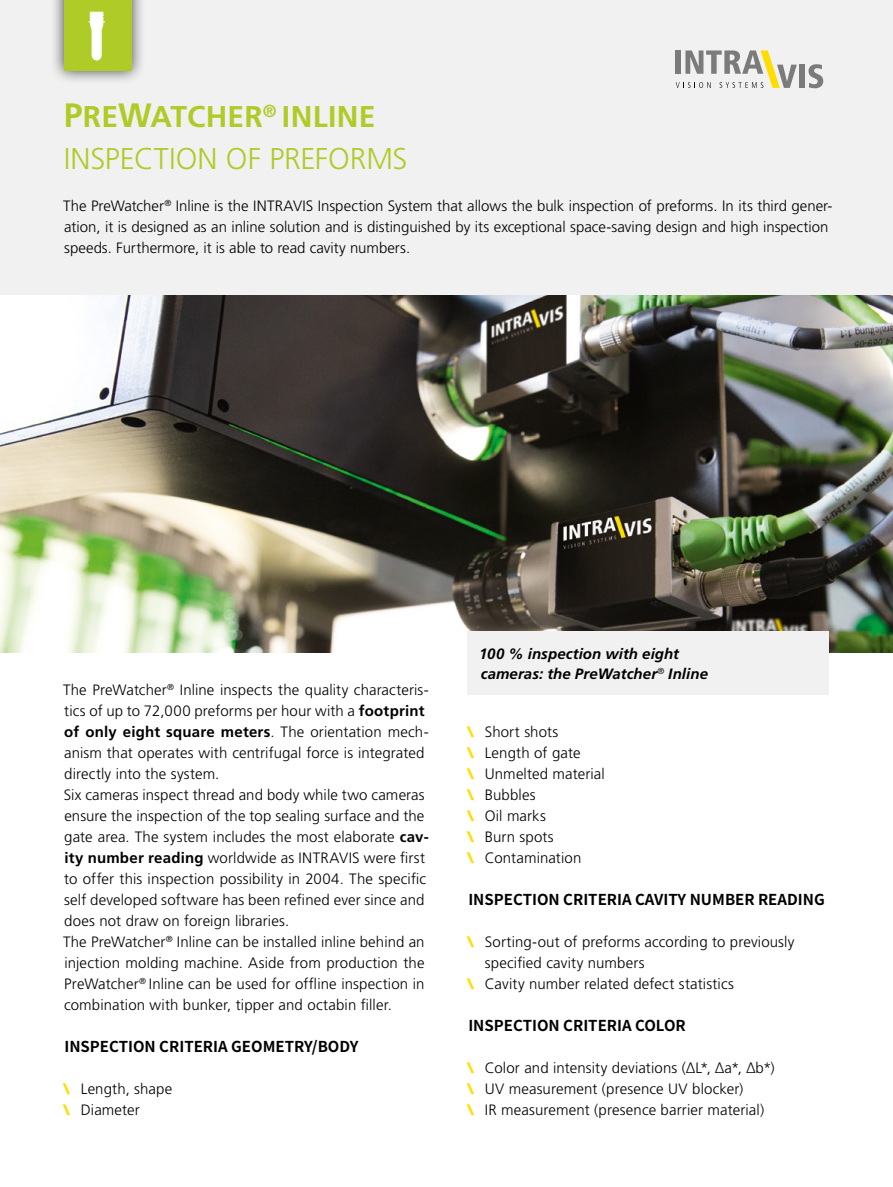
<style>
.page{position:relative;width:893px;height:1187px;background:#fff}
.page>*{position:absolute;margin:0;border:0;box-sizing:border-box;transform-origin:0 0}
.t1{font:300 30px/42px "Frutiger LT Std";letter-spacing:-.005em;color:#afcb27}
.t2{font:300 15px/21px "Frutiger LT Std";letter-spacing:.005em;color:#000}
.t3{font:700 15px "Source Han Sans JP";color:#000}
.t4{font:italic 700 15px/19.5px "Frutiger LT Std";letter-spacing:.005em;color:#000}
.s1{font-weight:700;font-size:33.75px}
.s2{font-weight:700}
.s3{font-weight:900;color:#fd0}
</style>
<div class="page">
<div style="left:0;top:0;width:893px;height:295px;background:#f1f1f1"></div>
<svg style="left:676px;top:50px;width:121px;height:38px"></svg>
<div style="left:799px;top:65px;width:6px;height:23px;background:#7c7b7b"></div>
<svg style="left:808px;top:64px;width:15px;height:24px"></svg>
<img style="left:0;top:295px;width:893px;height:357px">
<div style="left:50px;top:0;width:95px;height:84px;background:#000;opacity:.75"></div>
<div style="left:64px;top:0;width:67px;height:71px;background:#afcb27"></div>
<svg style="left:88px;top:12px;width:17px;height:49px"></svg>
<div style="left:468px;top:631px;width:361px;height:63px;background:#f1f1f1"></div>
<h1 class="t1" style="left:64px;top:96px;width:345px"><span class="s1">P</span><span class="s2">RE</span><span class="s1">W</span><span class="s2">ATCHER</span><sup>®</sup> <span class="s2">INLINE<br></span>INSPECTION OF PREFORMS</h1>
<p class="t2" style="left:63px;top:196px;width:771px">The PreWatcher<sup>®</sup> Inline is the INTRAVIS Inspection System that allows the bulk inspection of preforms. In its third gener&shy;ation, it is designed as an inline solution and is distinguished by its exceptional space-saving design and high inspection speeds. Furthermore, it is able to read cavity numbers.</p>
<p class="t2" style="left:63px;top:679px;width:367px">The PreWatcher<sup>®</sup> Inline inspects the quality characteris&shy;tics of up to 72,000 preforms per hour with a <span class="s2">footprint of only eight square meters</span>. The orientation mech&shy;anism that operates with centrifugal force is integrated directly into the system.<br>Six cameras inspect thread and body while two cameras ensure the inspection of the top sealing surface and the gate area. The system includes the most elaborate <span class="s2">cav&shy;ity number reading</span> worldwide as INTRAVIS were first to offer this inspection possibility in 2004. The specific self developed software has been refined ever since and does not draw on foreign libraries.<br>The PreWatcher<sup>®</sup> Inline can be installed inline behind an injection molding machine. Aside from production the PreWatcher<sup>®</sup> Inline can be used for offline inspection in combination with bunker, tipper and octabin filler.</p>
<p class="t3" style="left:64px;top:1037px;width:296px">INSPECTION CRITERIA GEOMETRY/BODY</p>
<p class="t2" style="left:64px;top:1078px;width:110px"><span class="s3">\</span> Length, shape <span class="s3">\</span> Diameter</p>
<p class="t4" style="left:479px;top:644px;width:230px">100 % inspection with eight cameras: the PreWatcher<sup>®</sup> Inline</p>
<p class="t2" style="left:468px;top:721px;width:139px"><span class="s3">\</span> Short shots<br><span class="s3">\</span> Length of gate<br><span class="s3">\</span> Unmelted material <span class="s3">\</span> Bubbles<br><span class="s3">\</span> Oil marks<br><span class="s3">\</span> Burn spots<br><span class="s3">\</span> Contamination</p>
<p class="t3" style="left:468px;top:890px;width:358px">INSPECTION CRITERIA CAVITY NUMBER READING</p>
<p class="t2" style="left:468px;top:931px;width:328px"><span class="s3">\</span> Sorting-out of preforms according to previously</p>
<p class="t2" style="left:485px;top:952px;width:161px">specified cavity numbers</p>
<p class="t2" style="left:468px;top:973px;width:268px"><span class="s3">\</span> Cavity number related defect statistics</p>
<p class="t3" style="left:468px;top:1016px;width:219px">INSPECTION CRITERIA COLOR</p>
<p class="t2" style="left:468px;top:1057px;width:309px"><span class="s3">\</span> Color and intensity deviations (∆L*, ∆a*, ∆b*) <span class="s3">\</span> UV measurement (presence UV blocker)<br><span class="s3">\</span> IR measurement (presence barrier material)</p>
</div>
